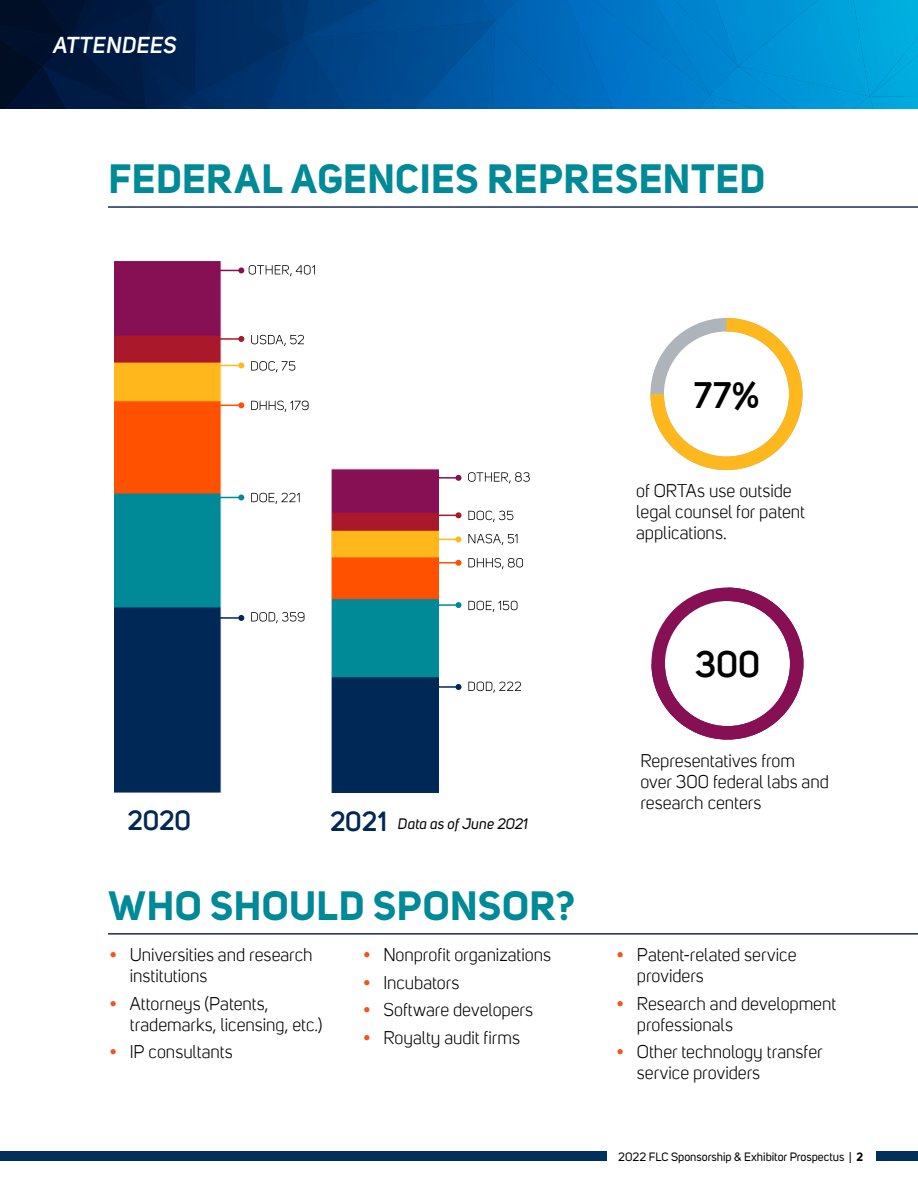
<style>
.page{position:relative;width:918px;height:1188px;background:#fff}
.page>*{position:absolute;margin:0;border:0;box-sizing:border-box;transform-origin:0 0}
.AGENDA_-_Day_Header{font:700 40.5px "Uni Sans";letter-spacing:.015em;color:#008996}
.BODY_HEADERS{font:600 36px "Uni Sans";color:#000}
.Opportunity_Headers{font:600 27px "Uni Sans";color:#002856}
.GLOBAL_-_Slug__Left{font:italic 600 22.5px "Uni Sans";letter-spacing:.02em;color:#fff}
.Basic_Body_Text{font:18px/21px "Uni Sans";color:#000}
.Basic_Body_Text-2{font:italic 15px "Uni Sans";color:#000}
.t1{font:12px "Uni Sans";color:#000}
.s1{color:#f05522}
.s2{font-weight:700}
</style>
<div class="page">
<div style="left:0;top:1151px;width:608px;height:10px;background:#00305d"></div>
<div style="left:876px;top:1151px;width:42px;height:9px;background:#00305d"></div>
<svg style="left:0;top:0;width:918px;height:109px;background:#005795"></svg>
<img style="left:114px;top:262px;width:124px;height:530px">
<svg style="left:251px;top:612px;width:53px;height:11px"></svg>
<svg style="left:251px;top:493px;width:49px;height:11px"></svg>
<svg style="left:251px;top:401px;width:58px;height:11px"></svg>
<svg style="left:251px;top:361px;width:44px;height:11px"></svg>
<svg style="left:251px;top:335px;width:53px;height:11px"></svg>
<hr style="left:197px;top:270px;width:44px;height:1px;background:#870f54">
<hr style="left:197px;top:338px;width:44px;height:2px;background:#aa182c">
<svg style="left:238px;top:336px;width:6px;height:6px"></svg>
<hr style="left:197px;top:365px;width:44px;height:1px;background:#ffb71b">
<svg style="left:238px;top:362px;width:6px;height:6px"></svg>
<hr style="left:197px;top:405px;width:44px;height:1px;background:#ff5100">
<svg style="left:238px;top:402px;width:6px;height:6px"></svg>
<hr style="left:197px;top:497px;width:44px;height:1px;background:#008996">
<svg style="left:238px;top:494px;width:6px;height:6px"></svg>
<hr style="left:197px;top:617px;width:44px;height:2px;background:#002856">
<svg style="left:238px;top:615px;width:6px;height:6px"></svg>
<img style="left:331px;top:468px;width:108px;height:324px">
<svg style="left:468px;top:682px;width:53px;height:11px"></svg>
<svg style="left:468px;top:601px;width:49px;height:11px"></svg>
<svg style="left:468px;top:558px;width:55px;height:11px"></svg>
<svg style="left:468px;top:472px;width:62px;height:11px"></svg>
<svg style="left:468px;top:534px;width:50px;height:11px"></svg>
<svg style="left:468px;top:511px;width:45px;height:11px"></svg>
<hr style="left:414px;top:477px;width:45px;height:2px;background:#870f54">
<svg style="left:456px;top:475px;width:6px;height:6px"></svg>
<hr style="left:414px;top:515px;width:45px;height:1px;background:#aa182c">
<svg style="left:456px;top:512px;width:6px;height:6px"></svg>
<hr style="left:414px;top:539px;width:45px;height:1px;background:#ffb71b">
<svg style="left:456px;top:536px;width:6px;height:6px"></svg>
<hr style="left:414px;top:562px;width:45px;height:2px;background:#ff5100">
<svg style="left:456px;top:560px;width:6px;height:6px"></svg>
<hr style="left:414px;top:604px;width:45px;height:2px;background:#008996">
<svg style="left:456px;top:602px;width:6px;height:6px"></svg>
<hr style="left:414px;top:686px;width:45px;height:2px;background:#002856">
<svg style="left:456px;top:684px;width:6px;height:6px"></svg>
<svg style="left:650px;top:318px;width:153px;height:153px"></svg>
<svg style="left:651px;top:587px;width:153px;height:153px"></svg>
<svg style="left:238px;top:265px;width:77px;height:11px"></svg>
<hr style="left:108px;top:206px;width:810px;height:2px;background:#182a54">
<hr style="left:108px;top:933px;width:810px;height:2px;background:#182a54">
<p class="GLOBAL_-_Slug__Left" style="left:53px;top:32px;width:125px">ATTENDEES</p>
<p class="AGENDA_-_Day_Header" style="left:108px;top:153px;width:658px">FEDERAL AGENCIES REPRESENTED</p>
<p class="BODY_HEADERS" style="left:694px;top:374px;width:67px">77%</p>
<p class="Basic_Body_Text" style="left:636px;top:481px;width:170px">of ORTAs use outside legal counsel for patent applications.</p>
<p class="Opportunity_Headers" style="left:127px;top:804px;width:65px">2020</p>
<p class="Opportunity_Headers" style="left:330px;top:805px;width:58px">2021</p>
<p class="Basic_Body_Text-2" style="left:398px;top:815px;width:132px">Data as of June 2021</p>
<p class="AGENDA_-_Day_Header" style="left:108px;top:881px;width:468px">WHO SHOULD SPONSOR?</p>
<p class="Basic_Body_Text" style="left:130px;top:944px;width:184px;text-indent:-20px"><span class="s1">•</span> Universities and research institutions</p>
<p class="Basic_Body_Text" style="left:130px;top:993px;width:194px;text-indent:-20px"><span class="s1">•</span> Attorneys (Patents, trademarks, licensing, etc.)</p>
<p class="Basic_Body_Text" style="left:110px;top:1042px;width:125px"><span class="s1">•</span> IP consultants</p>
<p class="Basic_Body_Text" style="left:363px;top:944px;width:190px"><span class="s1">•</span> Nonprofit organizations</p>
<p class="Basic_Body_Text" style="left:363px;top:972px;width:98px"><span class="s1">•</span> Incubators</p>
<p class="Basic_Body_Text" style="left:363px;top:1000px;width:171px"><span class="s1">•</span> Software developers</p>
<p class="Basic_Body_Text" style="left:363px;top:1027px;width:159px"><span class="s1">•</span> Royalty audit firms</p>
<p class="BODY_HEADERS" style="left:695px;top:643px;width:67px">300</p>
<p class="Basic_Body_Text" style="left:640px;top:750px;width:190px">Representatives from over 300 federal labs and research centers</p>
<p class="Basic_Body_Text" style="left:637px;top:944px;width:161px;text-indent:-20px"><span class="s1">•</span> Patent-related service providers</p>
<p class="Basic_Body_Text" style="left:637px;top:993px;width:201px;text-indent:-20px"><span class="s1">•</span> Research and development professionals</p>
<p class="Basic_Body_Text" style="left:637px;top:1042px;width:187px;text-indent:-20px"><span class="s1">•</span> Other technology transfer service providers</p>
<p class="t1" style="left:618px;top:1150px;width:246px">2022 FLC Sponsorship &amp; Exhibitor Prospectus | <span class="s2">2</span></p>
</div>
